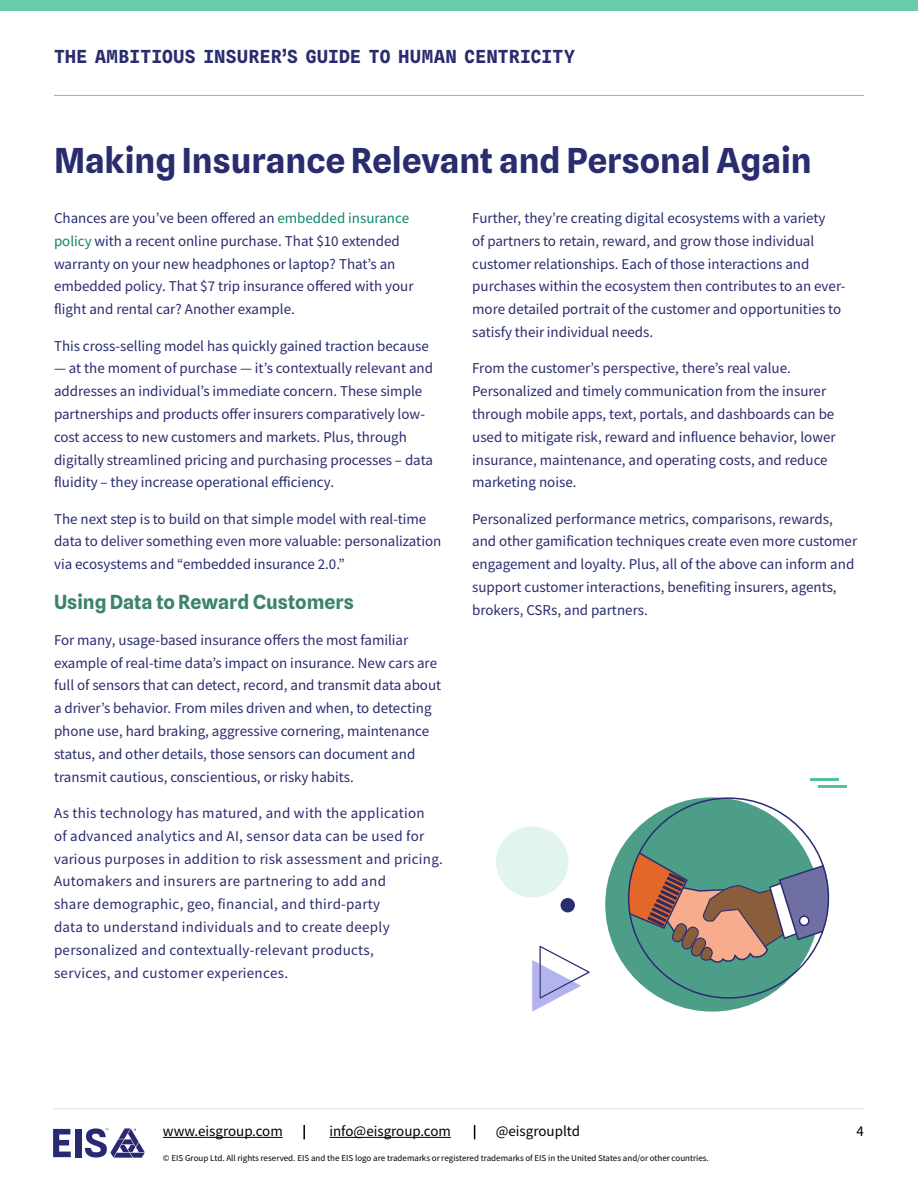
<style>
.page{position:relative;width:918px;height:1188px;background:#fff}
.page>*{position:absolute;margin:0;border:0;box-sizing:border-box;transform-origin:0 0}
.t1{font:700 34.5px "Spline Sans";color:#292c6e}
.t2{font:700 19.5px "Spline Sans";color:#3c836c}
.t3{font:18px "Spline Sans Mono";letter-spacing:.025em;color:#292c6e}
.t4{font:15px/22.8px "Source Sans Variable";color:#292c6e}
.t5{font:15px/22.8px "Source Sans Variable";letter-spacing:.02em;color:#292c6e}
.t6{font:15px "Source Sans Variable";color:#000}
.t7{font:9px "Source Sans Variable";color:#000}
.s1{color:#0f856b}
</style>
<div class="page">
<div style="left:0;top:0;width:918px;height:11px;background:#69cbab"></div>
<hr style="left:54px;top:95px;width:810px;height:1px;background:#69cbab">
<hr style="left:54px;top:1108px;width:810px;height:2px;background:#000">
<hr style="left:163px;top:1137px;width:120px;height:1px;background:#000">
<hr style="left:329px;top:1137px;width:122px;height:1px;background:#000">
<svg style="left:303px;top:1125px;width:2px;height:14px"></svg>
<svg style="left:474px;top:1125px;width:1px;height:14px"></svg>
<svg style="left:53px;top:1129px;width:18px;height:28px"></svg>
<div style="left:75px;top:1129px;width:6px;height:28px;background:#292973"></div>
<svg style="left:85px;top:1128px;width:60px;height:30px"></svg>
<div style="left:605px;top:797px;width:214px;height:215px;background:#4d9e89;border-radius:50%"></div>
<hr style="left:818px;top:786px;width:29px;height:2px;background:#53c0a3">
<hr style="left:810px;top:778px;width:29px;height:3px;background:#53c0a3">
<svg style="left:629px;top:843px;width:200px;height:121px"></svg>
<svg style="left:532px;top:946px;width:58px;height:66px"></svg>
<div style="left:561px;top:898px;width:14px;height:14px;background:#292c6e;border-radius:50%"></div>
<div style="left:496px;top:826px;width:72px;height:71px;background:#e1f4ee;border-radius:50%"></div>
<p class="t3" style="left:54px;top:45px;width:523px">THE AMBITIOUS INSURER’S GUIDE TO HUMAN CENTRICITY</p>
<h1 class="t1" style="left:54px;top:138px;width:759px">Making Insurance Relevant and Personal Again</h1>
<p class="t4" style="left:54px;top:207px;width:361px">Chances are you’ve been offered an <span class="s1">embedded insurance policy</span> with a recent online purchase. That $10 extended warranty on your new headphones or laptop? That’s an embedded policy. That $7 trip insurance offered with your flight and rental car? Another example.</p>
<p class="t4" style="left:54px;top:334px;width:376px">This cross-selling model has quickly gained traction because</p>
<p class="t4" style="left:54px;top:357px;width:381px">— at the moment of purchase — it’s contextually relevant and addresses an individual’s immediate concern. These simple partnerships and products offer insurers comparatively low&shy;cost access to new customers and markets. Plus, through digitally streamlined pricing and purchasing processes – data fluidity – they increase operational efficiency.</p>
<p class="t4" style="left:54px;top:507px;width:389px">The next step is to build on that simple model with real-time data to deliver something even more valuable: personalization via ecosystems and “embedded insurance 2.0.”</p>
<h2 class="t2" style="left:54px;top:589px;width:301px">Using Data to Reward Customers</h2>
<p class="t4" style="left:54px;top:629px;width:389px">For many, usage-based insurance offers the most familiar example of real-time data’s impact on insurance. New cars are full of sensors that can detect, record, and transmit data about a driver’s behavior. From miles driven and when, to detecting phone use, hard braking, aggressive cornering, maintenance status, and other details, those sensors can document and transmit cautious, conscientious, or risky habits.</p>
<p class="t5" style="left:54px;top:802px;width:391px">As this technology has matured, and with the application<br>of advanced analytics and AI, sensor data can be used for various purposes in addition to risk assessment and pricing.<br>Automakers and insurers are partnering to add and<br>share demographic, geo, financial, and third-party<br>data to understand individuals and to create deeply personalized and contextually-relevant products,<br>services, and customer experiences.</p>
<p class="t4" style="left:472px;top:207px;width:375px">Further, they’re creating digital ecosystems with a variety<br>of partners to retain, reward, and grow those individual customer relationships. Each of those interactions and purchases within the ecosystem then contributes to an ever&shy;more detailed portrait of the customer and opportunities to satisfy their individual needs.</p>
<p class="t4" style="left:472px;top:357px;width:365px">From the customer’s perspective, there’s real value.<br>Personalized and timely communication from the insurer through mobile apps, text, portals, and dashboards can be used to mitigate risk, reward and influence behavior, lower insurance, maintenance, and operating costs, and reduce marketing noise.</p>
<p class="t4" style="left:472px;top:507px;width:387px">Personalized performance metrics, comparisons, rewards, and other gamification techniques create even more customer engagement and loyalty. Plus, all of the above can inform and support customer interactions, benefiting insurers, agents, brokers, CSRs, and partners.</p>
<p class="t6" style="left:163px;top:1122px;width:121px">www.eisgroup.com</p>
<p class="t6" style="left:329px;top:1122px;width:123px">info@eisgroup.com</p>
<p class="t6" style="left:496px;top:1122px;width:86px">@eisgroupltd</p>
<p class="t7" style="left:163px;top:1152px;width:547px">© EIS Group Ltd. All rights reserved. EIS and the EIS logo are trademarks or registered trademarks of EIS in the United States and/or other countries.</p>
<p class="t6" style="left:857px;top:1122px;width:9px">4</p>
</div>
